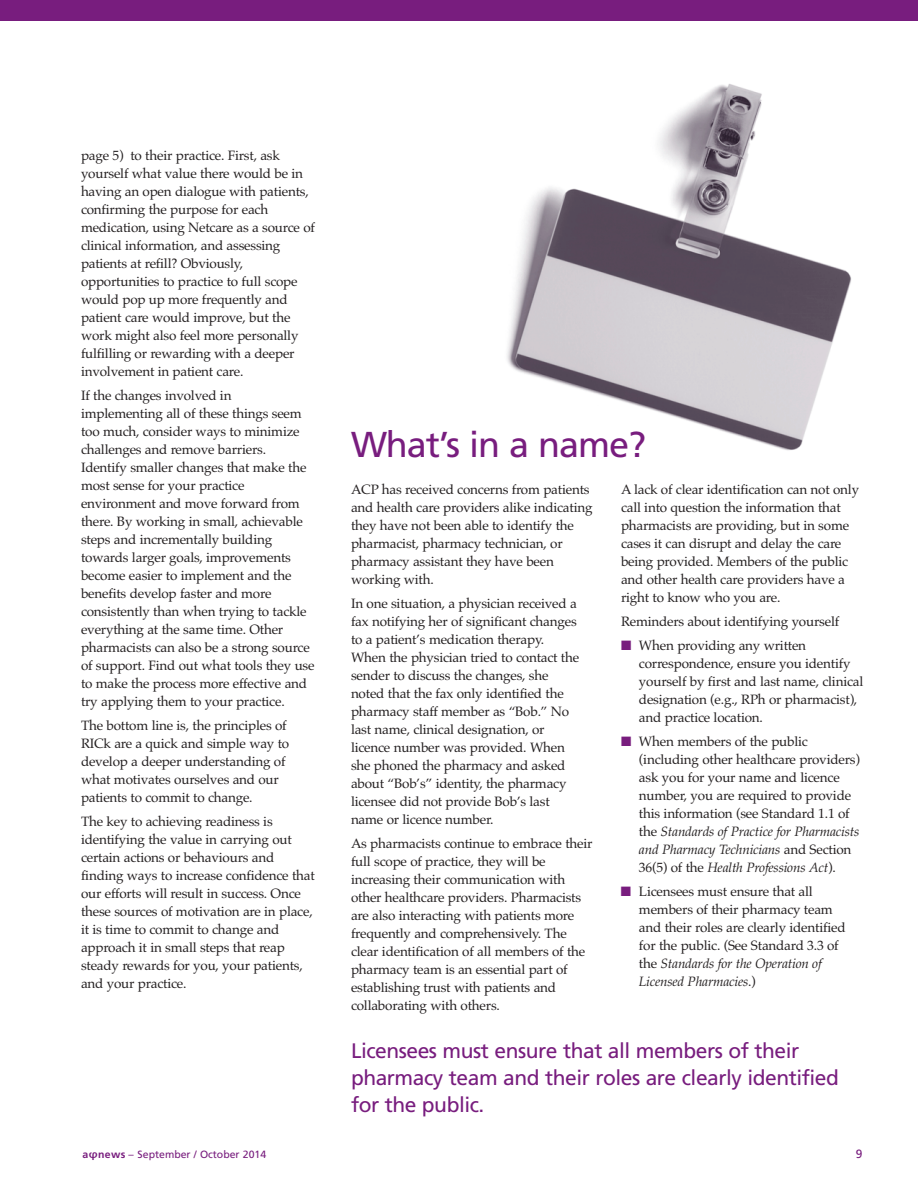
<style>
.page{position:relative;width:918px;height:1188px;background:#fff}
.page>*{position:absolute;margin:0;border:0;box-sizing:border-box;transform-origin:0 0}
.t1{font:36px "Frutiger";letter-spacing:-.03em;color:#781d7e}
.t2{font:21px/27px "Frutiger";letter-spacing:-.02em;color:#781d7e}
.t3{font:13.5px/18px "Palatino";letter-spacing:-.015em;color:#231f20}
.t4{font:12px "Frutiger";color:#781d7e}
.t5{font:10.5px "Frutiger";color:#781d7e}
.s1{color:#781d7e}
.s2{font-style:italic}
.s3{font-weight:700}
.s4{font-family:"Lucida Grande";font-weight:700}
</style>
<div class="page">
<img style="left:507px;top:84px;width:344px;height:367px">
<div style="left:0;top:0;width:918px;height:20px;background:#781d7e"></div>
<p class="t3" style="left:81px;top:148px;width:236px">page 5) to their practice. First, ask yourself what value there would be in having an open dialogue with patients, confirming the purpose for each medication, using Netcare as a source of clinical information, and assessing patients at refill? Obviously, opportunities to practice to full scope would pop up more frequently and patient care would improve, but the work might also feel more personally fulfilling or rewarding with a deeper involvement in patient care.</p>
<p class="t3" style="left:81px;top:388px;width:235px">If the changes involved in implementing all of these things seem too much, consider ways to minimize challenges and remove barriers.<br>Identify smaller changes that make the most sense for your practice environment and move forward from there. By working in small, achievable steps and incrementally building towards larger goals, improvements become easier to implement and the benefits develop faster and more consistently than when trying to tackle everything at the same time. Other pharmacists can also be a strong source of support. Find out what tools they use to make the process more effective and try applying them to your practice.</p>
<p class="t3" style="left:81px;top:718px;width:210px">The bottom line is, the principles of RICk are a quick and simple way to develop a deeper understanding of what motivates ourselves and our patients to commit to change.</p>
<p class="t3" style="left:81px;top:814px;width:235px">The key to achieving readiness is identifying the value in carrying out certain actions or behaviours and finding ways to increase confidence that our efforts will result in success. Once these sources of motivation are in place, it is time to commit to change and approach it in small steps that reap steady rewards for you, your patients, and your practice.</p>
<h1 class="t1" style="left:351px;top:430px;width:297px">What’s in a name?</h1>
<p class="t3" style="left:351px;top:482px;width:243px">ACP has received concerns from patients and health care providers alike indicating they have not been able to identify the pharmacist, pharmacy technician, or pharmacy assistant they have been working with.</p>
<p class="t3" style="left:351px;top:596px;width:230px">In one situation, a physician received a fax notifying her of significant changes to a patient’s medication therapy.<br>When the physician tried to contact the sender to discuss the changes, she noted that the fax only identified the pharmacy staff member as “Bob.” No last name, clinical designation, or licence number was provided. When she phoned the pharmacy and asked about “Bob’s” identity, the pharmacy licensee did not provide Bob’s last name or licence number.</p>
<p class="t3" style="left:351px;top:836px;width:243px">As pharmacists continue to embrace their full scope of practice, they will be increasing their communication with other healthcare providers. Pharmacists are also interacting with patients more frequently and comprehensively. The clear identification of all members of the pharmacy team is an essential part of establishing trust with patients and collaborating with others.</p>
<p class="t3" style="left:621px;top:482px;width:240px">A lack of clear identification can not only call into question the information that pharmacists are providing, but in some cases it can disrupt and delay the care being provided. Members of the public and other health care providers have a right to know who you are.</p>
<p class="t3" style="left:621px;top:614px;width:220px">Reminders about identifying yourself</p>
<p class="t3" style="left:639px;top:638px;width:226px;text-indent:-18px"><span class="s1">■</span> When providing any written correspondence, ensure you identify yourself by first and last name, clinical designation (e.g., RPh or pharmacist), and practice location.</p>
<p class="t3" style="left:639px;top:734px;width:222px;text-indent:-18px"><span class="s1">■</span> When members of the public (including other healthcare providers) ask you for your name and licence number, you are required to provide this information (see Standard 1.1 of the <span class="s2">Standards of Practice for Pharmacists and Pharmacy Technicians</span> and Section 36(5) of the <span class="s2">Health Professions Act</span>).</p>
<p class="t3" style="left:639px;top:884px;width:208px;text-indent:-18px"><span class="s1">■</span> Licensees must ensure that all members of their pharmacy team and their roles are clearly identified for the public. (See Standard 3.3 of the <span class="s2">Standards for the Operation of<br>Licensed Pharmacies</span>.)</p>
<h2 class="t2" style="left:351px;top:1039px;width:489px">Licensees must ensure that all members of their pharmacy team and their roles are clearly identified for the public.</h2>
<p class="t5" style="left:82px;top:1150px;width:185px"><span class="s3">a</span><span class="s4">φ</span><span class="s3">news</span> – September / October 2014</p>
<p class="t4" style="left:856px;top:1149px;width:8px">9</p>
</div>
